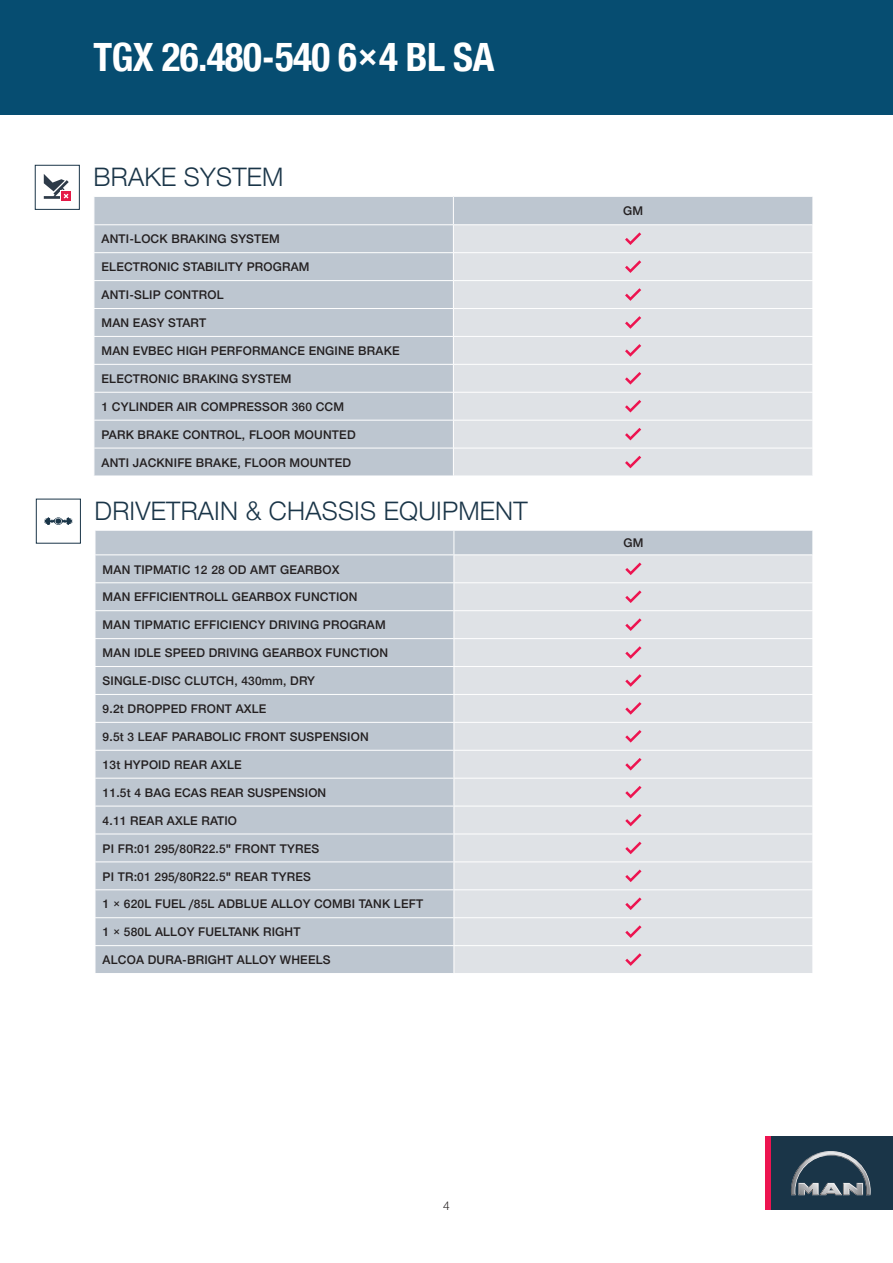
<style>
.page{position:relative;width:893px;height:1263px;background:#fff}
.page>*{position:absolute;margin:0;border:0;box-sizing:border-box;transform-origin:0 0}
.t1{font:700 39px "Man Global Condensed";letter-spacing:-.015em;color:#fff}
.t2{font:300 25.5px "Man Global";letter-spacing:.01em;color:#1a3548}
.t3{font:500 12px "Man Global";letter-spacing:.015em;color:#231f20}
.t4{font:300 12px "Man Global";color:#231f20}
</style>
<div class="page">
<div style="left:765px;top:1136px;width:6px;height:74px;background:#ed1450"></div>
<svg style="left:771px;top:1136px;width:122px;height:74px;background:#2d4556"></svg>
<div style="left:0;top:0;width:893px;height:114px;background:#064d71"></div>
<svg style="left:95px;top:530px;width:718px;height:443px;background:#ced4db"></svg>
<svg style="left:44px;top:517px;width:28px;height:8px"></svg>
<div style="left:36px;top:499px;width:45px;height:45px;border:1px solid #1a3548"></div>
<div style="left:95px;top:197px;width:358px;height:279px;background:#bdc6d0"></div>
<div style="left:453px;top:196px;width:360px;height:29px;background:#bdc6d0"></div>
<div style="left:454px;top:225px;width:358px;height:251px;background:#dfe2e6"></div>
<hr style="left:453px;top:196px;width:360px;height:1px;background:#fff">
<hr style="left:94px;top:224px;width:359px;height:1px;background:#fff">
<hr style="left:453px;top:224px;width:360px;height:1px;background:#fff">
<hr style="left:94px;top:252px;width:359px;height:1px;background:#fff">
<hr style="left:453px;top:252px;width:360px;height:1px;background:#fff">
<hr style="left:94px;top:280px;width:359px;height:1px;background:#fff">
<hr style="left:453px;top:280px;width:360px;height:1px;background:#fff">
<hr style="left:94px;top:308px;width:359px;height:1px;background:#fff">
<hr style="left:453px;top:308px;width:360px;height:1px;background:#fff">
<hr style="left:94px;top:336px;width:359px;height:1px;background:#fff">
<hr style="left:453px;top:336px;width:360px;height:1px;background:#fff">
<hr style="left:94px;top:364px;width:359px;height:1px;background:#fff">
<hr style="left:453px;top:364px;width:360px;height:1px;background:#fff">
<hr style="left:94px;top:392px;width:359px;height:1px;background:#fff">
<hr style="left:453px;top:392px;width:360px;height:1px;background:#fff">
<hr style="left:94px;top:420px;width:359px;height:1px;background:#fff">
<hr style="left:453px;top:420px;width:360px;height:1px;background:#fff">
<hr style="left:94px;top:448px;width:359px;height:1px;background:#fff">
<svg style="left:94px;top:197px;width:1px;height:279px"></svg>
<hr style="left:453px;top:448px;width:360px;height:1px;background:#fff">
<svg style="left:453px;top:197px;width:1px;height:28px"></svg>
<svg style="left:812px;top:197px;width:1px;height:278px"></svg>
<svg style="left:625px;top:232px;width:16px;height:13px"></svg>
<svg style="left:625px;top:260px;width:16px;height:13px"></svg>
<svg style="left:625px;top:288px;width:16px;height:13px"></svg>
<svg style="left:625px;top:316px;width:16px;height:13px"></svg>
<svg style="left:625px;top:344px;width:16px;height:13px"></svg>
<svg style="left:625px;top:372px;width:16px;height:13px"></svg>
<svg style="left:625px;top:400px;width:16px;height:12px"></svg>
<svg style="left:625px;top:428px;width:16px;height:12px"></svg>
<svg style="left:625px;top:456px;width:16px;height:12px"></svg>
<div style="left:61px;top:191px;width:10px;height:10px;background:#e51947"></div>
<svg style="left:44px;top:174px;width:25px;height:25px"></svg>
<div style="left:35px;top:165px;width:45px;height:45px;border:1px solid #1a3548"></div>
<h1 class="t1" style="left:94px;top:35px;width:402px">TGX 26.480-540 6×4 BL SA</h1>
<h2 class="t2" style="left:94px;top:162px;width:191px">BRAKE SYSTEM</h2>
<p class="t3" style="left:102px;top:232px;width:180px">ANTI-LOCK BRAKING SYSTEM</p>
<p class="t3" style="left:102px;top:260px;width:210px">ELECTRONIC STABILITY PROGRAM</p>
<p class="t3" style="left:102px;top:288px;width:124px">ANTI-SLIP CONTROL</p>
<p class="t3" style="left:102px;top:316px;width:106px">MAN EASY START</p>
<p class="t3" style="left:102px;top:344px;width:300px">MAN EVBEC HIGH PERFORMANCE ENGINE BRAKE</p>
<p class="t3" style="left:102px;top:372px;width:191px">ELECTRONIC BRAKING SYSTEM</p>
<p class="t3" style="left:102px;top:400px;width:244px">1 CYLINDER AIR COMPRESSOR 360 CCM</p>
<p class="t3" style="left:102px;top:428px;width:256px">PARK BRAKE CONTROL, FLOOR MOUNTED</p>
<p class="t3" style="left:102px;top:455px;width:251px">ANTI JACKNIFE BRAKE, FLOOR MOUNTED</p>
<h2 class="t2" style="left:95px;top:496px;width:435px">DRIVETRAIN &amp; CHASSIS EQUIPMENT</h2>
<p class="t3" style="left:103px;top:562px;width:238px">MAN TIPMATIC 12 28 OD AMT GEARBOX</p>
<p class="t3" style="left:103px;top:590px;width:256px">MAN EFFICIENTROLL GEARBOX FUNCTION</p>
<p class="t3" style="left:103px;top:618px;width:285px">MAN TIPMATIC EFFICIENCY DRIVING PROGRAM</p>
<p class="t3" style="left:103px;top:646px;width:287px">MAN IDLE SPEED DRIVING GEARBOX FUNCTION</p>
<p class="t3" style="left:103px;top:674px;width:214px">SINGLE-DISC CLUTCH, 430mm, DRY</p>
<p class="t3" style="left:103px;top:702px;width:165px">9.2t DROPPED FRONT AXLE</p>
<p class="t3" style="left:103px;top:730px;width:268px">9.5t 3 LEAF PARABOLIC FRONT SUSPENSION</p>
<p class="t3" style="left:103px;top:758px;width:141px">13t HYPOID REAR AXLE</p>
<p class="t3" style="left:103px;top:786px;width:225px">11.5t 4 BAG ECAS REAR SUSPENSION</p>
<p class="t3" style="left:103px;top:813px;width:136px">4.11 REAR AXLE RATIO</p>
<p class="t3" style="left:103px;top:841px;width:218px">PI FR:01 295/80R22.5" FRONT TYRES</p>
<p class="t3" style="left:103px;top:869px;width:210px">PI TR:01 295/80R22.5" REAR TYRES</p>
<p class="t3" style="left:103px;top:897px;width:322px">1 × 620L FUEL /85L ADBLUE ALLOY COMBI TANK LEFT</p>
<p class="t3" style="left:103px;top:925px;width:199px">1 × 580L ALLOY FUELTANK RIGHT</p>
<p class="t3" style="left:103px;top:953px;width:229px">ALCOA DURA-BRIGHT ALLOY WHEELS</p>
<p class="t4" style="left:443px;top:1199px;width:8px">4</p>
<p class="t3" style="left:623px;top:204px;width:21px">GM</p>
<p class="t3" style="left:623px;top:536px;width:21px">GM</p>
</div>
